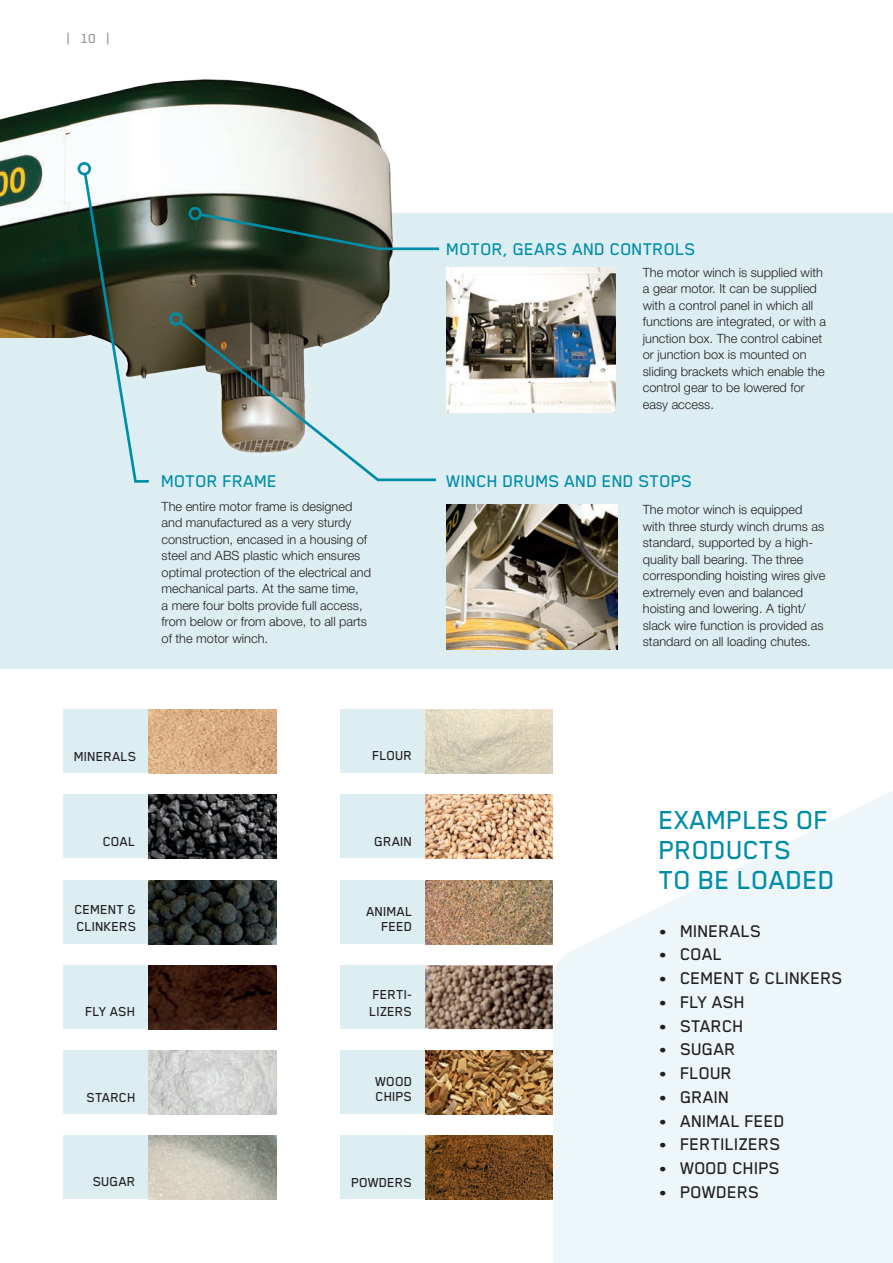
<style>
.page{position:relative;width:893px;height:1263px;background:#fff}
.page>*{position:absolute;margin:0;border:0;box-sizing:border-box;transform-origin:0 0}
.CB_Head_20_20{font:500 30px/30px "Blender";color:#008da8}
.CB_Head_13_13{font:500 19.5px "Blender";color:#231f20}
.CB_Head_13_13-2{font:500 19.5px "Blender";color:#008da8}
.CB_Head_10_10{font:500 15px/15px "Blender";color:#231f20;text-align:right}
.t1{font:500 15px "Blender";color:#939598}
.CB_Text_8_5_11{font:300 12.75px/16.5px "Helvetica Neue";color:#231f20}
</style>
<div class="page">
<svg style="left:553px;top:791px;width:340px;height:472px;fill:#edf6f8"></svg>
<div style="left:64px;top:213px;width:829px;height:456px;background:#ddeef3"></div>
<img style="left:0;top:79px;width:394px;height:295px">
<svg style="left:197px;top:211px;width:243px;height:40px"></svg>
<div style="left:189px;top:207px;width:13px;height:13px;border:3px solid #008da8;border-radius:50%"></div>
<div style="left:0;top:338px;width:78px;height:331px;background:#ddeef3"></div>
<div style="left:64px;top:1135px;width:85px;height:64px;background:#ddeef3"></div>
<div style="left:340px;top:1135px;width:85px;height:64px;background:#ddeef3"></div>
<div style="left:64px;top:1050px;width:85px;height:64px;background:#ddeef3"></div>
<div style="left:340px;top:1050px;width:85px;height:64px;background:#ddeef3"></div>
<div style="left:64px;top:965px;width:85px;height:64px;background:#ddeef3"></div>
<div style="left:340px;top:965px;width:85px;height:64px;background:#ddeef3"></div>
<div style="left:340px;top:880px;width:85px;height:64px;background:#ddeef3"></div>
<img style="left:149px;top:1135px;width:127px;height:64px">
<img style="left:425px;top:1135px;width:128px;height:64px">
<img style="left:149px;top:1050px;width:127px;height:64px">
<img style="left:425px;top:1050px;width:128px;height:64px">
<img style="left:149px;top:965px;width:127px;height:64px">
<img style="left:425px;top:965px;width:128px;height:64px">
<img style="left:425px;top:880px;width:128px;height:64px">
<div style="left:64px;top:794px;width:85px;height:64px;background:#ddeef3"></div>
<div style="left:340px;top:794px;width:85px;height:64px;background:#ddeef3"></div>
<div style="left:64px;top:709px;width:85px;height:64px;background:#ddeef3"></div>
<div style="left:340px;top:709px;width:85px;height:64px;background:#ddeef3"></div>
<img style="left:149px;top:794px;width:127px;height:64px">
<img style="left:149px;top:709px;width:127px;height:64px">
<img style="left:425px;top:709px;width:128px;height:64px">
<div style="left:64px;top:880px;width:85px;height:64px;background:#ddeef3"></div>
<img style="left:149px;top:880px;width:127px;height:64px">
<img style="left:446px;top:504px;width:172px;height:145px">
<img style="left:446px;top:267px;width:169px;height:145px">
<svg style="left:176px;top:318px;width:260px;height:164px"></svg>
<div style="left:169px;top:312px;width:14px;height:14px;border:3px solid #008da8;border-radius:50%"></div>
<svg style="left:82px;top:171px;width:70px;height:312px"></svg>
<div style="left:78px;top:162px;width:13px;height:13px;border:3px solid #008da8;border-radius:50%"></div>
<img style="left:425px;top:794px;width:128px;height:64px">
<p class="t1" style="left:67px;top:30px;width:44px">| 10 |</p>
<p class="CB_Head_13_13-2" style="left:162px;top:471px;width:118px">MOTOR FRAME</p>
<p class="CB_Text_8_5_11" style="left:162px;top:498px;width:211px">The entire motor frame is designed and manufactured as a very sturdy construction, encased in a housing of steel and ABS plastic which ensures optimal protection of the electrical and mechanical parts. At the same time,<br>a mere four bolts provide full access, from below or from above, to all parts of the motor winch.</p>
<p class="CB_Head_13_13-2" style="left:447px;top:239px;width:251px">MOTOR, GEARS AND CONTROLS</p>
<p class="CB_Text_8_5_11" style="left:643px;top:264px;width:185px">The motor winch is supplied with a gear motor. It can be supplied with a control panel in which all functions are integrated, or with a junction box. The control cabinet or junction box is mounted on sliding brackets which enable the control gear to be lowered for easy access.</p>
<p class="CB_Head_13_13-2" style="left:447px;top:471px;width:247px">WINCH DRUMS AND END STOPS</p>
<p class="CB_Text_8_5_11" style="left:643px;top:501px;width:184px">The motor winch is equipped with three sturdy winch drums as standard, supported by a high&shy;quality ball bearing. The three corresponding hoisting wires give extremely even and balanced hoisting and lowering. A tight/ slack wire function is provided as standard on all loading chutes.</p>
<p class="CB_Head_10_10" style="left:74px;top:748px;width:64px">MINERALS</p>
<p class="CB_Head_10_10" style="left:103px;top:833px;width:34px">COAL</p>
<p class="CB_Head_10_10" style="left:75px;top:902px;width:63px">CEMENT &amp;</p>
<p class="CB_Head_10_10" style="left:77px;top:919px;width:61px">CLINKERS</p>
<p class="CB_Head_10_10" style="left:86px;top:1004px;width:51px">FLY ASH</p>
<p class="CB_Head_10_10" style="left:87px;top:1089px;width:50px">STARCH</p>
<p class="CB_Head_10_10" style="left:93px;top:1173px;width:44px">SUGAR</p>
<p class="CB_Head_10_10" style="left:372px;top:748px;width:42px">FLOUR</p>
<p class="CB_Head_10_10" style="left:375px;top:833px;width:39px">GRAIN</p>
<p class="CB_Head_10_10" style="left:366px;top:904px;width:48px">ANIMAL<br>FEED</p>
<p class="CB_Head_10_10" style="left:373px;top:986px;width:41px">FERTI-</p>
<p class="CB_Head_10_10" style="left:370px;top:1004px;width:44px">LIZERS</p>
<p class="CB_Head_10_10" style="left:376px;top:1073px;width:38px;text-align:left">WOOD<br>CHIPS</p>
<p class="CB_Head_10_10" style="left:351px;top:1174px;width:63px">POWDERS</p>
<p class="CB_Head_20_20" style="left:659px;top:804px;width:171px">EXAMPLES OF<br>PRODUCTS</p>
<p class="CB_Head_20_20" style="left:659px;top:864px;width:178px">TO BE LOADED</p>
<p class="CB_Head_13_13" style="left:659px;top:920px;width:104px">• MINERALS</p>
<p class="CB_Head_13_13" style="left:659px;top:944px;width:65px">• COAL</p>
<p class="CB_Head_13_13" style="left:659px;top:968px;width:185px">• CEMENT &amp; CLINKERS</p>
<p class="CB_Head_13_13" style="left:659px;top:992px;width:88px">• FLY ASH</p>
<p class="CB_Head_13_13" style="left:659px;top:1015px;width:86px">• STARCH</p>
<p class="CB_Head_13_13" style="left:659px;top:1039px;width:78px">• SUGAR</p>
<p class="CB_Head_13_13" style="left:659px;top:1063px;width:75px">• FLOUR</p>
<p class="CB_Head_13_13" style="left:659px;top:1087px;width:72px">• GRAIN</p>
<p class="CB_Head_13_13" style="left:659px;top:1110px;width:128px">• ANIMAL FEED</p>
<p class="CB_Head_13_13" style="left:659px;top:1134px;width:123px">• FERTILIZERS</p>
<p class="CB_Head_13_13" style="left:659px;top:1158px;width:123px">• WOOD CHIPS</p>
<p class="CB_Head_13_13" style="left:659px;top:1182px;width:102px">• POWDERS</p>
</div>
